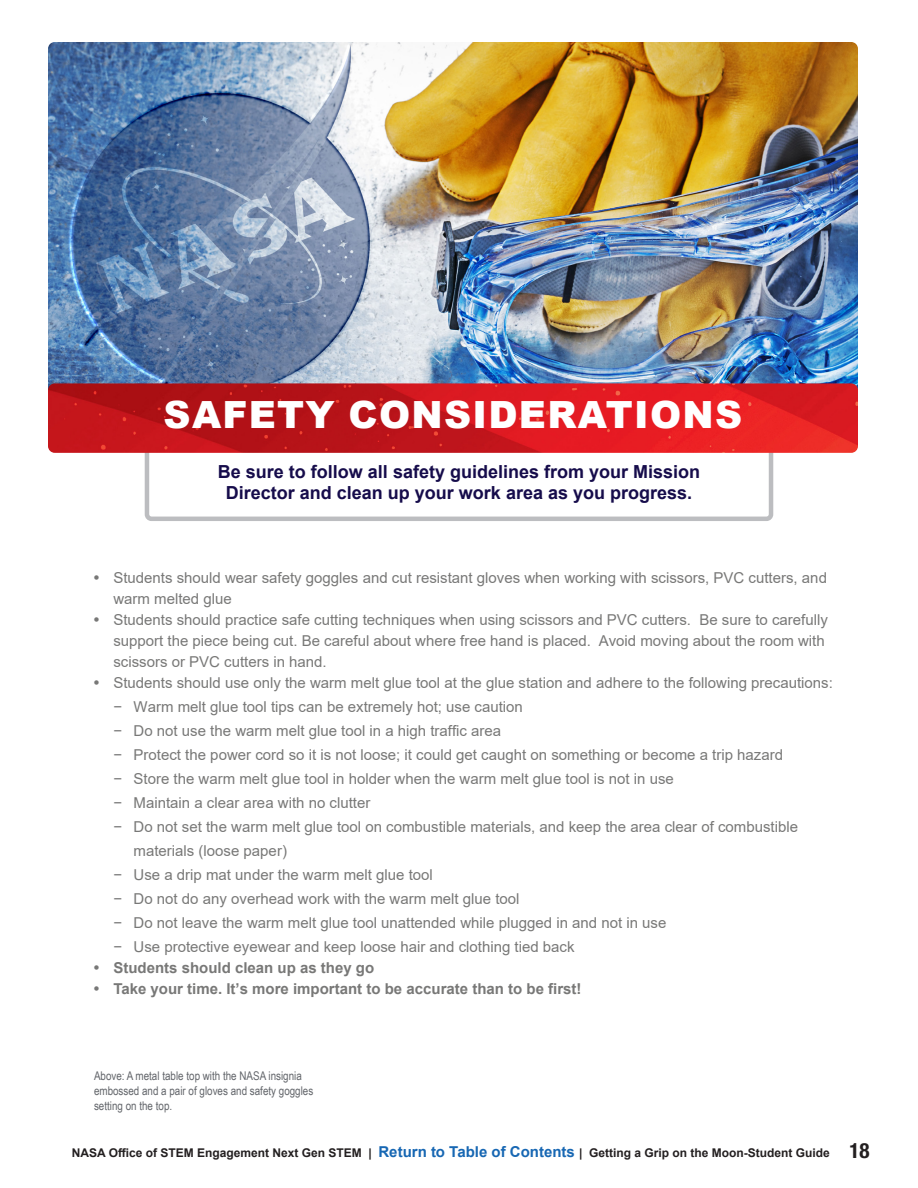
<style>
.page{position:relative;width:918px;height:1188px;background:#fff}
.page>*{position:absolute;margin:0;border:0;box-sizing:border-box;transform-origin:0 0}
.Section{font:900 37.5px "Arial";letter-spacing:.035em;color:#fff}
.t1{font:700 18px "Arial";color:#160c4b}
.t2{font:15px/21px "Arial";color:#787877}
.t3{font:700 15px/21px "Arial";color:#787877}
.t4{font:700 12px "Arial";color:#231f20}
.CAPTIONS{font:12px/15px "Arial Narrow";color:#62656a}
.s1{font-size:15px;color:#1767b3}
.s2{font-family:"Helvetica Neue LT Std";font-stretch:condensed;font-size:21px}
</style>
<div class="page">
<img style="left:48px;top:42px;width:810px;height:341px">
<div style="left:145px;top:445px;width:628px;height:76px;border:4px solid #bcbdc0;border-radius:4px"></div>
<img style="left:48px;top:383px;width:810px;height:70px">
<h1 class="Section" style="left:164px;top:388px;width:580px">SAFETY CONSIDERATIONS</h1>
<h2 class="t1" style="left:218px;top:459px;width:484px">Be sure to follow all safety guidelines from your Mission</h2>
<h2 class="t1" style="left:226px;top:480px;width:468px">Director and clean up your work area as you progress.</h2>
<p class="t2" style="left:113px;top:567px;width:721px">Students should wear safety goggles and cut resistant gloves when working with scissors, PVC cutters, and warm melted glue<br>Students should practice safe cutting techniques when using scissors and PVC cutters. Be sure to carefully support the piece being cut. Be careful about where free hand is placed. Avoid moving about the room with scissors or PVC cutters in hand.<br>Students should use only the warm melt glue tool at the glue station and adhere to the following precautions:</p>
<p class="t2" style="left:113px;top:696px;width:411px">− Warm melt glue tool tips can be extremely hot; use caution</p>
<p class="t2" style="left:113px;top:720px;width:389px">− Do not use the warm melt glue tool in a high traffic area</p>
<p class="t2" style="left:113px;top:744px;width:671px">− Protect the power cord so it is not loose; it could get caught on something or become a trip hazard</p>
<p class="t2" style="left:113px;top:768px;width:562px">− Store the warm melt glue tool in holder when the warm melt glue tool is not in use</p>
<p class="t2" style="left:113px;top:792px;width:259px">− Maintain a clear area with no clutter</p>
<p class="t2" style="left:113px;top:816px;width:686px">− Do not set the warm melt glue tool on combustible materials, and keep the area clear of combustible</p>
<p class="t2" style="left:134px;top:840px;width:155px">materials (loose paper)</p>
<p class="t2" style="left:113px;top:864px;width:321px">− Use a drip mat under the warm melt glue tool</p>
<p class="t2" style="left:113px;top:888px;width:408px">− Do not do any overhead work with the warm melt glue tool</p>
<p class="t2" style="left:113px;top:912px;width:555px">− Do not leave the warm melt glue tool unattended while plugged in and not in use</p>
<p class="t2" style="left:113px;top:936px;width:463px">− Use protective eyewear and keep loose hair and clothing tied back</p>
<p class="t3" style="left:113px;top:958px;width:470px">Students should clean up as they go<br>Take your time. It’s more important to be accurate than to be first!</p>
<p class="CAPTIONS" style="left:94px;top:1068px;width:221px">Above: A metal table top with the NASA insignia embossed and a pair of gloves and safety goggles setting on the top.</p>
<p class="t4" style="left:72px;top:1145px;width:799px">NASA Office of STEM Engagement Next Gen STEM | <span class="s1">Return to Table of Contents</span> | Getting a Grip on the Moon-Student Guide <span class="s2">18</span></p>
</div>
